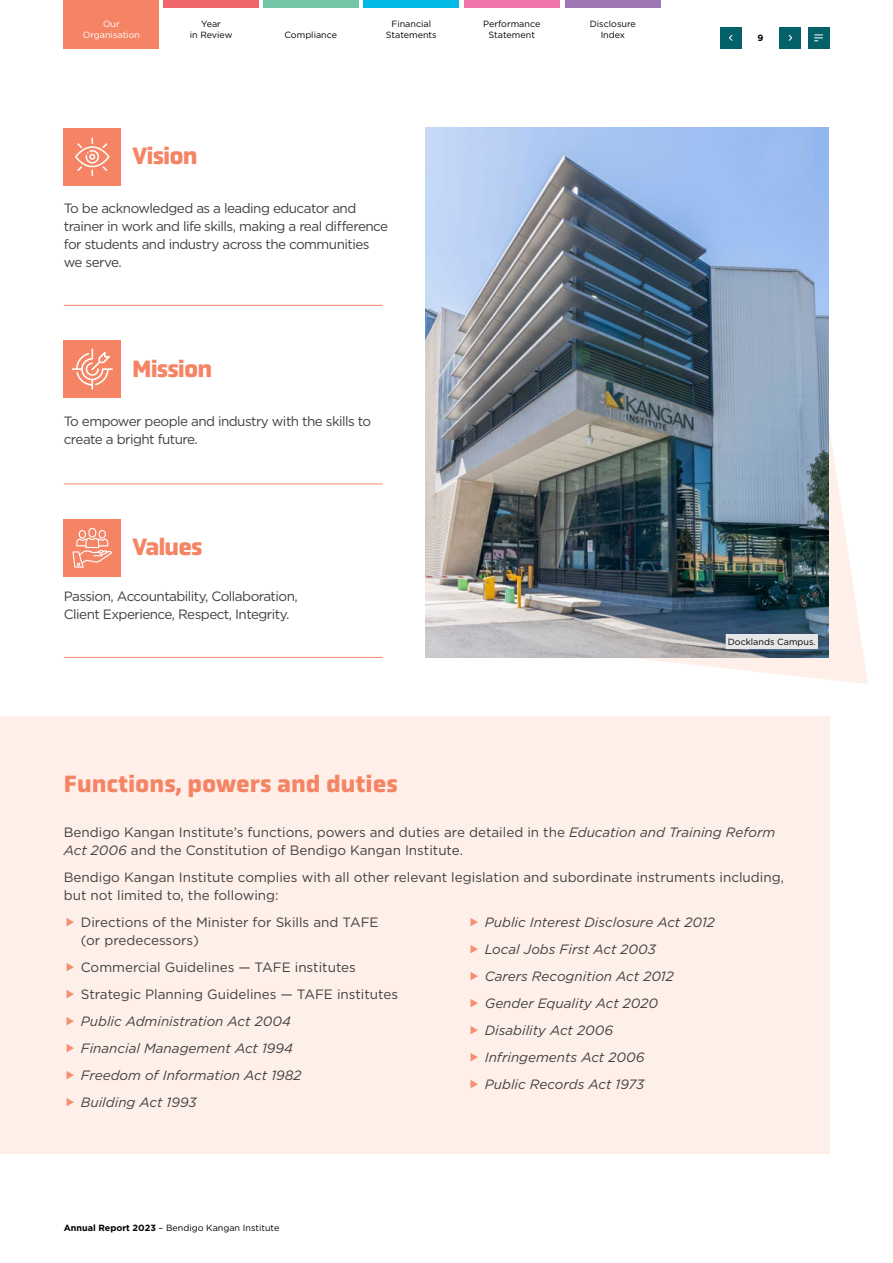
<style>
.page{position:relative;width:893px;height:1263px;background:#fff}
.page>*{position:absolute;margin:0;border:0;box-sizing:border-box;transform-origin:0 0}
.Heading_1{font:700 24px "Obvia";letter-spacing:-.005em;color:#f58465}
.Heading_1-2{font:700 24px "Obvia";letter-spacing:-.04em;color:#f58465}
.Body_Copy{font:13.5px/18px "Gotham";letter-spacing:-.005em;color:#414042}
.Body_Copy-2{font:13.5px/18px "Gotham";letter-spacing:-.04em;color:#414042}
.t1{font:italic 13.5px "Gotham";color:#414042}
.Caption_Style{font:9px/10.5px "Gotham";color:#000;text-align:center}
.t2{font:9px/10.5px "Gotham";color:#fff;text-align:center}
.t3{font:700 9px "Gotham";color:#000}
.s1{font-style:italic}
.s2{font-weight:700}
</style>
<div class="page">
<div style="left:0;top:716px;width:829px;height:438px;background:#feefe8"></div>
<svg style="left:528px;top:427px;width:340px;height:257px"></svg>
<img style="left:425px;top:128px;width:404px;height:529px">
<div style="left:726px;top:634px;width:92px;height:15px;background:#e6e7e8"></div>
<div style="left:64px;top:341px;width:57px;height:57px;background:#f58465"></div>
<svg style="left:72px;top:349px;width:41px;height:41px"></svg>
<div style="left:64px;top:128px;width:57px;height:57px;background:#f58465"></div>
<svg style="left:75px;top:137px;width:35px;height:39px"></svg>
<div style="left:64px;top:519px;width:57px;height:57px;background:#f58465"></div>
<svg style="left:72px;top:528px;width:40px;height:40px"></svg>
<hr style="left:64px;top:657px;width:319px;height:1px;background:#f58465">
<hr style="left:64px;top:484px;width:319px;height:1px;background:#f58465">
<hr style="left:64px;top:305px;width:319px;height:1px;background:#f58465">
<div style="left:720px;top:27px;width:21px;height:21px;background:#056069"></div>
<div style="left:780px;top:27px;width:21px;height:21px;background:#056069"></div>
<div style="left:808px;top:27px;width:21px;height:21px;background:#056069"></div>
<svg style="left:729px;top:34px;width:4px;height:7px"></svg>
<svg style="left:788px;top:34px;width:4px;height:7px"></svg>
<svg style="left:814px;top:35px;width:9px;height:6px"></svg>
<div style="left:163px;top:0;width:96px;height:7px;background:#f1666a"></div>
<div style="left:263px;top:0;width:95px;height:7px;background:#72c6a5"></div>
<div style="left:364px;top:0;width:95px;height:7px;background:#00b9e7"></div>
<div style="left:464px;top:0;width:95px;height:7px;background:#f173ac"></div>
<div style="left:565px;top:0;width:95px;height:7px;background:#9e76b4"></div>
<div style="left:64px;top:0;width:95px;height:48px;background:#f58465"></div>
<p class="t2" style="left:83px;top:19px;width:59px">Our<br>Organisation</p>
<p class="Caption_Style" style="left:190px;top:19px;width:44px">Year<br>in Review</p>
<p class="Caption_Style" style="left:284px;top:29px;width:54px">Compliance</p>
<p class="Caption_Style" style="left:386px;top:19px;width:52px">Financial<br>Statements</p>
<p class="Caption_Style" style="left:483px;top:19px;width:59px">Performance<br>Statement</p>
<p class="Caption_Style" style="left:590px;top:19px;width:48px">Disclosure<br>Index</p>
<p class="Heading_1" style="left:132px;top:141px;width:67px">Vision</p>
<p class="Body_Copy-2" style="left:64px;top:199px;width:326px">To be acknowledged as a leading educator and trainer in work and life skills, making a real difference for students and industry across the communities we serve.</p>
<p class="Heading_1-2" style="left:132px;top:354px;width:81px">Mission</p>
<p class="Body_Copy-2" style="left:64px;top:411px;width:309px">To empower people and industry with the skills to create a bright future.</p>
<p class="Heading_1" style="left:132px;top:532px;width:72px">Values</p>
<p class="Body_Copy-2" style="left:64px;top:587px;width:236px">Passion, Accountability, Collaboration,<br>Client Experience, Respect, Integrity.</p>
<p class="Heading_1" style="left:64px;top:769px;width:336px">Functions, powers and duties</p>
<p class="t3" style="left:758px;top:31px;width:7px">9</p>
<p class="Caption_Style" style="left:728px;top:636px;width:90px">Docklands Campus.</p>
<p class="Body_Copy" style="left:64px;top:823px;width:713px">Bendigo Kangan Institute’s functions, powers and duties are detailed in the <span class="s1">Education and Training Reform<br>Act 2006</span> and the Constitution of Bendigo Kangan Institute.</p>
<p class="Body_Copy" style="left:64px;top:868px;width:722px">Bendigo Kangan Institute complies with all other relevant legislation and subordinate instruments including, but not limited to, the following:</p>
<p class="Body_Copy" style="left:81px;top:913px;width:299px">Directions of the Minister for Skills and TAFE (or predecessors)</p>
<p class="Body_Copy" style="left:81px;top:958px;width:277px">Commercial Guidelines — TAFE institutes</p>
<p class="Body_Copy" style="left:81px;top:985px;width:319px">Strategic Planning Guidelines — TAFE institutes</p>
<p class="t1" style="left:81px;top:1013px;width:211px">Public Administration Act 2004</p>
<p class="t1" style="left:81px;top:1040px;width:214px">Financial Management Act 1994</p>
<p class="t1" style="left:81px;top:1067px;width:222px">Freedom of Information Act 1982</p>
<p class="t1" style="left:81px;top:1094px;width:117px">Building Act 1993</p>
<p class="Caption_Style" style="left:64px;top:1222px;width:217px"><span class="s2">Annual Report 2023</span> – Bendigo Kangan Institute</p>
<p class="t1" style="left:485px;top:914px;width:232px">Public Interest Disclosure Act 2012</p>
<p class="t1" style="left:485px;top:941px;width:173px">Local Jobs First Act 2003</p>
<p class="t1" style="left:485px;top:968px;width:191px">Carers Recognition Act 2012</p>
<p class="t1" style="left:485px;top:995px;width:175px">Gender Equality Act 2020</p>
<p class="t1" style="left:485px;top:1022px;width:130px">Disability Act 2006</p>
<p class="t1" style="left:485px;top:1049px;width:161px">Infringements Act 2006</p>
<p class="t1" style="left:485px;top:1076px;width:161px">Public Records Act 1973</p>
</div>
